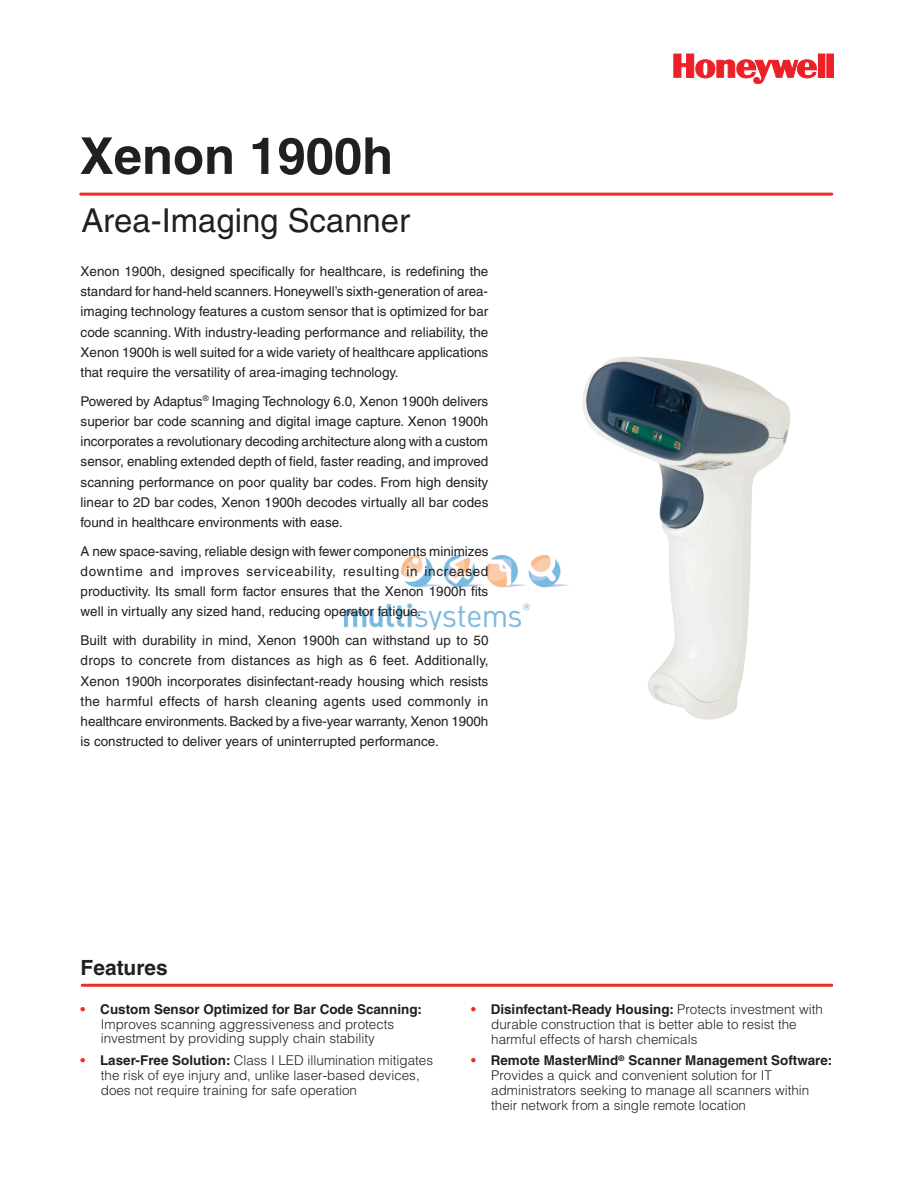
<style>
.page{position:relative;width:914px;height:1185px;background:#fff}
.page>*{position:absolute;margin:0;border:0;box-sizing:border-box;transform-origin:0 0}
.t1{font:700 50.85px "Helvetica";color:#231f20}
.t2{font:32.85px "Helvetica";color:#231f20}
.t3{font:700 21px "Helvetica";color:#231f20}
.t4{font:13.5px/20.2px "Helvetica";color:#231f20;text-align:justify}
.t5{font:300 13.5px/15px "Helvetica";color:#231f20}
.s1{font-weight:700;color:#ee2e22}
.s2{font-weight:700}
</style>
<div class="page">
<img style="left:344px;top:556px;width:223px;height:73px">
<svg style="left:673px;top:54px;width:144px;height:30px"></svg>
<div style="left:818px;top:54px;width:6px;height:23px;background:#ee2027"></div>
<div style="left:818px;top:54px;width:7px;height:23px;border:1px solid #ee2027"></div>
<div style="left:826px;top:54px;width:7px;height:23px;background:#ee2027"></div>
<div style="left:826px;top:54px;width:7px;height:23px;border:1px solid #ee2027"></div>
<hr style="left:81px;top:193px;width:750px;height:3px;background:#ee2e22">
<img style="left:567px;top:356px;width:224px;height:364px">
<hr style="left:82px;top:984px;width:749px;height:3px;background:#ee2e22">
<h1 class="t1" style="left:80px;top:125px;width:315px">Xenon 1900h</h1>
<h2 class="t2" style="left:81px;top:201px;width:330px">Area-Imaging Scanner</h2>
<p class="t4" style="left:81px;top:261px;width:409px">Xenon 1900h, designed specifically for healthcare, is redefining the standard for hand-held scanners. Honeywell’s sixth-generation of area&shy;imaging technology features a custom sensor that is optimized for bar code scanning. With industry-leading performance and reliability, the Xenon 1900h is well suited for a wide variety of healthcare applications that require the versatility of area-imaging technology.</p>
<p class="t4" style="left:81px;top:391px;width:409px">Powered by Adaptus<sup>®</sup> Imaging Technology 6.0, Xenon 1900h delivers superior bar code scanning and digital image capture. Xenon 1900h incorporates a revolutionary decoding architecture along with a custom sensor, enabling extended depth of field, faster reading, and improved scanning performance on poor quality bar codes. From high density linear to 2D bar codes, Xenon 1900h decodes virtually all bar codes found in healthcare environments with ease.</p>
<p class="t4" style="left:81px;top:541px;width:409px">A new space-saving, reliable design with fewer components minimizes downtime and improves serviceability, resulting in increased productivity. Its small form factor ensures that the Xenon 1900h fits well in virtually any sized hand, reducing operator fatigue.</p>
<p class="t4" style="left:81px;top:630px;width:409px">Built with durability in mind, Xenon 1900h can withstand up to 50 drops to concrete from distances as high as 6 feet. Additionally, Xenon 1900h incorporates disinfectant-ready housing which resists the harmful effects of harsh cleaning agents used commonly in healthcare environments. Backed by a five-year warranty, Xenon 1900h is constructed to deliver years of uninterrupted performance.</p>
<h3 class="t3" style="left:81px;top:955px;width:89px">Features</h3>
<p class="t5" style="left:101px;top:1001px;width:323px;text-indent:-20px"><span class="s1">•</span> <span class="s2">Custom Sensor Optimized for Bar Code Scanning:<br></span>Improves scanning aggressiveness and protects investment by providing supply chain stability</p>
<p class="t5" style="left:101px;top:1052px;width:334px;text-indent:-20px"><span class="s1">•</span> <span class="s2">Laser-Free Solution:</span> Class I LED illumination mitigates the risk of eye injury and, unlike laser-based devices, does not require training for safe operation</p>
<p class="t5" style="left:491px;top:1001px;width:333px;text-indent:-20px"><span class="s1">•</span> <span class="s2">Disinfectant-Ready Housing:</span> Protects investment with durable construction that is better able to resist the harmful effects of harsh chemicals</p>
<p class="t5" style="left:491px;top:1053px;width:343px;text-indent:-20px"><span class="s1">•</span> <span class="s2">Remote MasterMind</span><sup>®</sup> <span class="s2">Scanner Management Software:<br></span>Provides a quick and convenient solution for IT administrators seeking to manage all scanners within their network from a single remote location</p>
</div>
